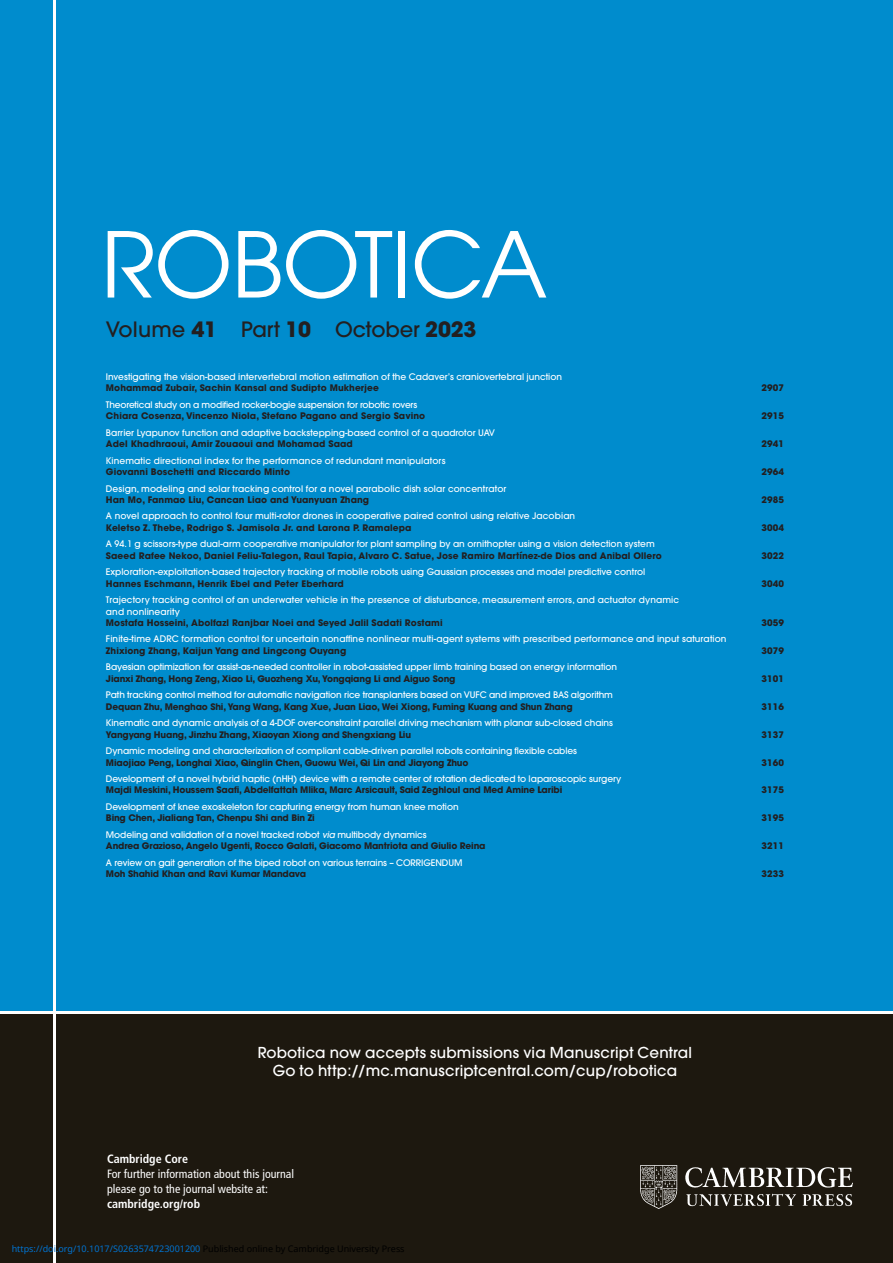
<style>
.page{position:relative;width:893px;height:1263px;background:#fff}
.page>*{position:absolute;margin:0;border:0;box-sizing:border-box;transform-origin:0 0}
.t1{font:90px "Avant Garde";letter-spacing:-.015em;color:#fff}
.t2{font:500 21px "Avant Garde";letter-spacing:-.01em;color:#231f20}
.t3{font:500 15px/18px "Avant Garde";letter-spacing:.01em;color:#fff;text-align:center}
.t4{font:condensed 12px/15px "Frutiger";color:#fff}
.t5{font:700 condensed 12px "Frutiger";color:#fff}
.t6{font:500 9px/11.4px "Avant Garde";color:#fff}
.t7{font:700 9px "Avant Garde";letter-spacing:.01em;color:#231f20}
.t8{font:700 9px/11.4px "Avant Garde";letter-spacing:-.015em;color:#231f20}
.t9{font:9px "Noto Sans";color:#0172cf}
.t10{font:500 9px "Avant Garde";letter-spacing:-.02em;color:#fff}
.s1{font-weight:700}
.s2{font-weight:500;color:#fff}
.s3{font-weight:500;font-style:italic;color:#fff}
.s4{color:#000}
</style>
<div class="page">
<div style="left:0;top:988px;width:893px;height:275px;background:#1d180f"></div>
<div style="left:0;top:0;width:893px;height:1014px;background:#008ccd"></div>
<hr style="left:0;top:1011px;width:893px;height:3px;background:#fff">
<hr style="left:54px;top:0;width:2px;height:1263px;background:#fff">
<img style="left:641px;top:1166px;width:212px;height:43px">
<h1 class="t1" style="left:101px;top:208px;width:448px">ROBOTICA</h1>
<h2 class="t2" style="left:106px;top:317px;width:372px">Volume <span class="s1">41</span> Part <span class="s1">10</span> October <span class="s1">2023</span></h2>
<p class="t6" style="left:106px;top:371px;width:458px">Investigating the vision-based intervertebral motion estimation of the Cadaver’s craniovertebral junction</p>
<p class="t7" style="left:106px;top:382px;width:274px">Mohammad Zubair, Sachin Kansal and Sudipto Mukherjee</p>
<p class="t7" style="left:761px;top:382px;width:24px">2907</p>
<p class="t10" style="left:106px;top:399px;width:313px">Theoretical study on a modified rocker-bogie suspension for robotic rovers</p>
<p class="t7" style="left:106px;top:410px;width:321px">Chiara Cosenza, Vincenzo Niola, Stefano Pagano and Sergio Savino</p>
<p class="t7" style="left:761px;top:410px;width:24px">2915</p>
<p class="t6" style="left:106px;top:427px;width:391px">Barrier Lyapunov function and adaptive backstepping-based control of a quadrotor UAV</p>
<p class="t7" style="left:106px;top:438px;width:248px">Adel Khadhraoui, Amir Zouaoui and Mohamad Saad</p>
<p class="t7" style="left:761px;top:438px;width:24px">2941</p>
<p class="t6" style="left:106px;top:455px;width:341px">Kinematic directional index for the performance of redundant manipulators</p>
<p class="t7" style="left:106px;top:466px;width:186px">Giovanni Boschetti and Riccardo Minto</p>
<p class="t7" style="left:761px;top:466px;width:24px">2964</p>
<p class="t6" style="left:106px;top:482px;width:402px">Design, modeling and solar tracking control for a novel parabolic dish solar concentrator</p>
<p class="t7" style="left:106px;top:494px;width:265px">Han Mo, Fanmao Liu, Cancan Liao and Yuanyuan Zhang</p>
<p class="t7" style="left:761px;top:494px;width:24px">2985</p>
<p class="t6" style="left:106px;top:510px;width:471px">A novel approach to control four multi-rotor drones in cooperative paired control using relative Jacobian</p>
<p class="t7" style="left:106px;top:522px;width:307px">Keletso Z. Thebe, Rodrigo S. Jamisola Jr. and Larona P. Ramalepa</p>
<p class="t7" style="left:761px;top:522px;width:24px">3004</p>
<p class="t6" style="left:106px;top:538px;width:550px">A 94.1 g scissors-type dual-arm cooperative manipulator for plant sampling by an ornithopter using a vision detection system</p>
<p class="t7" style="left:106px;top:550px;width:557px">Saeed Rafee Nekoo, Daniel Feliu-Talegon, Raul Tapia, Alvaro C. Satue, Jose Ramiro Martínez-de Dios and Anibal Ollero</p>
<p class="t7" style="left:761px;top:550px;width:24px">3022</p>
<p class="t6" style="left:106px;top:566px;width:541px">Exploration-exploitation-based trajectory tracking of mobile robots using Gaussian processes and model predictive control</p>
<p class="t7" style="left:106px;top:577px;width:239px">Hannes Eschmann, Henrik Ebel and Peter Eberhard</p>
<p class="t7" style="left:761px;top:577px;width:24px">3040</p>
<p class="t6" style="left:106px;top:594px;width:575px">Trajectory tracking control of an underwater vehicle in the presence of disturbance, measurement errors, and actuator dynamic and nonlinearity</p>
<p class="t7" style="left:106px;top:617px;width:338px">Mostafa Hosseini, Abolfazl Ranjbar Noei and Seyed Jalil Sadati Rostami</p>
<p class="t7" style="left:761px;top:617px;width:24px">3059</p>
<p class="t6" style="left:106px;top:633px;width:622px">Finite-time ADRC formation control for uncertain nonaffine nonlinear multi-agent systems with prescribed performance and input saturation</p>
<p class="t7" style="left:106px;top:645px;width:242px">Zhixiong Zhang, Kaijun Yang and Lingcong Ouyang</p>
<p class="t7" style="left:761px;top:645px;width:24px">3079</p>
<p class="t6" style="left:106px;top:661px;width:513px">Bayesian optimization for assist-as-needed controller in robot-assisted upper limb training based on energy information</p>
<p class="t8" style="left:106px;top:673px;width:351px">Jianxi Zhang, Hong Zeng, Xiao Li, Guozheng Xu, Yongqiang Li and Aiguo Song</p>
<p class="t7" style="left:761px;top:673px;width:24px">3101</p>
<p class="t6" style="left:106px;top:689px;width:508px">Path tracking control method for automatic navigation rice transplanters based on VUFC and improved BAS algorithm</p>
<p class="t8" style="left:106px;top:701px;width:468px">Dequan Zhu, Menghao Shi, Yang Wang, Kang Xue, Juan Liao, Wei Xiong, Fuming Kuang and Shun Zhang</p>
<p class="t7" style="left:761px;top:700px;width:24px">3116</p>
<p class="t6" style="left:106px;top:717px;width:508px">Kinematic and dynamic analysis of a 4-DOF over-constraint parallel driving mechanism with planar sub-closed chains</p>
<p class="t8" style="left:106px;top:728px;width:307px">Yangyang Huang, Jinzhu Zhang, Xiaoyan Xiong and Shengxiang Liu</p>
<p class="t7" style="left:761px;top:728px;width:24px">3137</p>
<p class="t6" style="left:106px;top:745px;width:472px">Dynamic modeling and characterization of compliant cable-driven parallel robots containing flexible cables</p>
<p class="t8" style="left:106px;top:756px;width:364px">Miaojiao Peng, Longhai Xiao, Qinglin Chen, Guowu Wei, Qi Lin and Jiayong Zhuo</p>
<p class="t7" style="left:761px;top:756px;width:24px">3160</p>
<p class="t6" style="left:106px;top:773px;width:517px">Development of a novel hybrid haptic (nHH) device with a remote center of rotation dedicated to laparoscopic surgery</p>
<p class="t8" style="left:106px;top:784px;width:458px">Majdi Meskini, Houssem Saafi, Abdelfattah Mlika, Marc Arsicault, Said Zeghloul and Med Amine Laribi</p>
<p class="t7" style="left:761px;top:784px;width:24px">3175</p>
<p class="t6" style="left:106px;top:801px;width:354px">Development of knee exoskeleton for capturing energy from human knee motion</p>
<p class="t8" style="left:106px;top:812px;width:210px">Bing Chen, Jialiang Tan, Chenpu Shi and Bin Zi</p>
<p class="t7" style="left:761px;top:812px;width:24px">3195</p>
<p class="t8" style="left:106px;top:829px;width:381px"><span class="s2">Modeling and validation of a novel tracked robot</span> <span class="s3">via</span> <span class="s2">multibody dynamics<br></span>Andrea Grazioso, Angelo Ugenti, Rocco Galati, Giacomo Mantriota and Giulio Reina</p>
<p class="t7" style="left:761px;top:840px;width:24px">3211</p>
<p class="t6" style="left:106px;top:857px;width:358px">A review on gait generation of the biped robot on various terrains – CORRIGENDUM</p>
<p class="t8" style="left:106px;top:868px;width:202px">Moh Shahid Khan and Ravi Kumar Mandava</p>
<p class="t7" style="left:761px;top:868px;width:24px">3233</p>
<h3 class="t3" style="left:258px;top:1043px;width:436px">Robotica now accepts submissions via Manuscript Central<br>Go to http://mc.manuscriptcentral.com/cup/robotica</h3>
<h3 class="t5" style="left:107px;top:1152px;width:83px">Cambridge Core</h3>
<h3 class="t4" style="left:107px;top:1167px;width:189px">For further information about this journal please go to the journal website at:</h3>
<h3 class="t5" style="left:107px;top:1197px;width:95px">cambridge.org/rob</h3>
<p class="t9" style="left:12px;top:1243px;width:394px">https://doi.org/10.1017/S0263574723001200 <span class="s4">Published online by Cambridge University Press</span></p>
</div>
